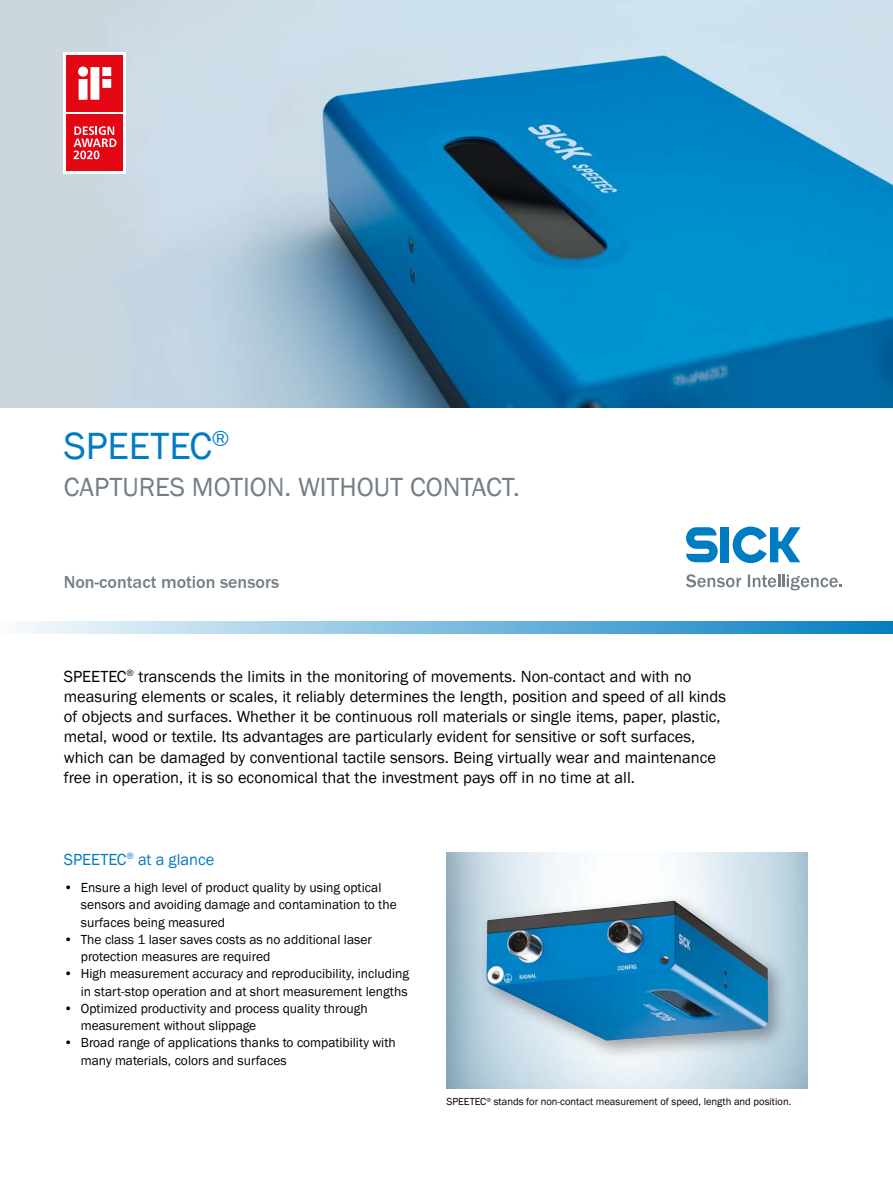
<style>
.page{position:relative;width:893px;height:1188px;background:#fff}
.page>*{position:absolute;margin:0;border:0;box-sizing:border-box;transform-origin:0 0}
.t1{font:39px "SICK Franklin";color:#007cc2}
.t2{font:27px "SICK Franklin";color:#737f86}
.t3{font:500 18px "SICK Franklin";color:#737f86}
.t4{font:16.5px/20.2px "SICK Franklin";color:#000}
.t5{font:16.5px "SICK Franklin";color:#007cc2}
.t6{font:13.5px/17.2px "SICK Franklin";color:#000}
.t7{font:10.5px "SICK Franklin";color:#000}
</style>
<div class="page">
<img style="left:0;top:0;width:893px;height:408px">
<svg style="left:20px;top:621px;width:873px;height:13px;background:#7bbbde"></svg>
<svg style="left:686px;top:527px;width:32px;height:35px"></svg>
<div style="left:721px;top:527px;width:8px;height:35px;background:#007cc2"></div>
<svg style="left:733px;top:527px;width:67px;height:36px"></svg>
<svg style="left:686px;top:574px;width:55px;height:13px"></svg>
<svg style="left:748px;top:575px;width:94px;height:15px"></svg>
<div style="left:479px;top:893px;width:309px;height:168px;background:#000;opacity:.35"></div>
<img style="left:486px;top:901px;width:282px;height:140px">
<svg style="left:64px;top:52px;width:62px;height:122px"></svg>
<div style="left:67px;top:115px;width:56px;height:56px;background:#e30613"></div>
<div style="left:67px;top:55px;width:56px;height:57px;background:#e30613"></div>
<svg style="left:78px;top:67px;width:33px;height:33px"></svg>
<svg style="left:74px;top:126px;width:42px;height:33px"></svg>
<h1 class="t1" style="left:64px;top:422px;width:167px">SPEETEC<sup>®</sup></h1>
<h2 class="t2" style="left:64px;top:470px;width:458px">CAPTURES MOTION. WITHOUT CONTACT.</h2>
<p class="t3" style="left:64px;top:571px;width:217px">Non-contact motion sensors</p>
<p class="t4" style="left:64px;top:666px;width:664px">SPEETEC<sup>®</sup> transcends the limits in the monitoring of movements. Non-contact and with no measuring elements or scales, it reliably determines the length, position and speed of all kinds of objects and surfaces. Whether it be continuous roll materials or single items, paper, plastic, metal, wood or textile. Its advantages are particularly evident for sensitive or soft surfaces, which can be damaged by conventional tactile sensors. Being virtually wear and maintenance free in operation, it is so economical that the investment pays off in no time at all.</p>
<p class="t5" style="left:64px;top:849px;width:152px">SPEETEC<sup>®</sup> at a glance</p>
<p class="t6" style="left:81px;top:879px;width:317px;text-indent:-17px">• Ensure a high level of product quality by using optical sensors and avoiding damage and contamination to the surfaces being measured</p>
<p class="t6" style="left:81px;top:931px;width:293px;text-indent:-17px">• The class 1 laser saves costs as no additional laser protection measures are required</p>
<p class="t6" style="left:64px;top:965px;width:347px;text-align:right">• High measurement accuracy and reproducibility, including in start-stop operation and at short measurement lengths</p>
<p class="t6" style="left:81px;top:1000px;width:288px;text-indent:-17px">• Optimized productivity and process quality through measurement without slippage</p>
<p class="t6" style="left:81px;top:1035px;width:316px;text-indent:-17px">• Broad range of applications thanks to compatibility with many materials, colors and surfaces</p>
<p class="t7" style="left:446px;top:1095px;width:346px">SPEETEC<sup>®</sup> stands for non-contact measurement of speed, length and position.</p>
</div>
